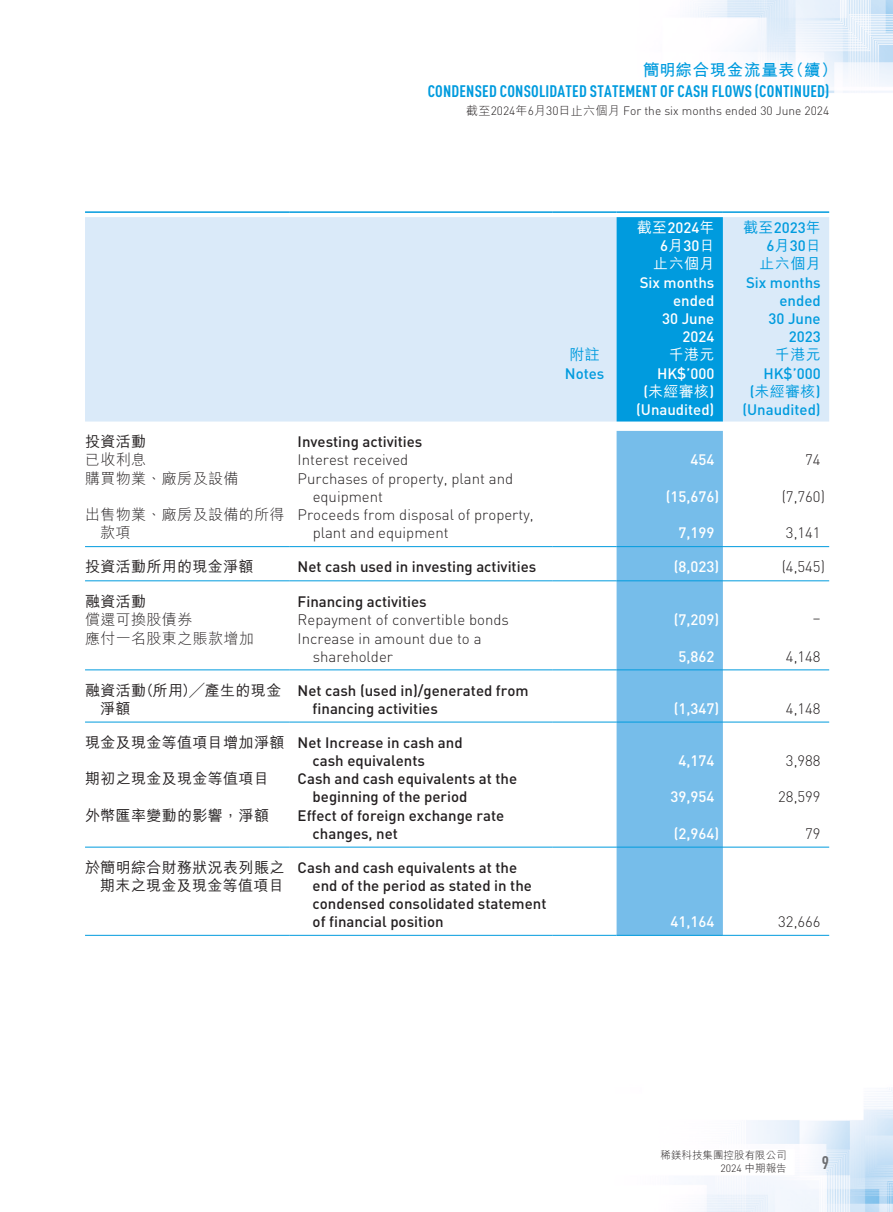
<style>
.page{position:relative;width:893px;height:1212px;background:#fff}
.page>*{position:absolute;margin:0;border:0;box-sizing:border-box;transform-origin:0 0}
.t1{font:700 condensed 18px "DIN Pro";color:#6c6d70}
.t2{font:700 condensed 16.5px "DIN Pro";letter-spacing:.015em;color:#009bde}
.t3{font:700 16.5px "M Hei HK";letter-spacing:.035em;color:#009bde}
._00_Body{font:500 15px "DIN Pro";color:#231f20}
._00_Body-2{font:300 15px "DIN Pro";color:#231f20}
._50_Table{font:500 15px "DIN Pro";color:#fff}
._50_Table-2{font:500 15px "M Hei HK";letter-spacing:.025em;color:#231f20}
._50_Table-3{font:500 15px "DIN Pro";color:#009bde}
._50_Table-4{font:300 15px "DIN Pro";color:#231f20}
._50_Table-5{font:300 15px "M Hei HK";letter-spacing:.025em;color:#231f20}
._50_Table-6{font:500 15px "M Hei HK";letter-spacing:.025em;color:#009bde}
._50_Table-7{font:500 15px "M Hei HK";letter-spacing:.025em;color:#fff}
.t4{font:300 12px "DIN Pro";color:#231f20}
.t5{font:300 10.5px "M Hei HK";color:#231f20}
.t6{font:300 10.5px "DIN Pro";color:#231f20}
.s1{font-family:"M Hei HK"}
.s2{font-family:"DIN Pro"}
</style>
<div class="page">
<img style="left:85px;top:0;width:808px;height:1212px">
<div style="left:85px;top:217px;width:744px;height:204px;background:#daeaf9"></div>
<div style="left:617px;top:217px;width:106px;height:204px;background:#009bde"></div>
<div style="left:617px;top:431px;width:106px;height:504px;background:#76bdea"></div>
<hr style="left:85px;top:211px;width:204px;height:2px;background:#009bde">
<hr style="left:289px;top:211px;width:264px;height:2px;background:#009bde">
<hr style="left:553px;top:211px;width:64px;height:2px;background:#009bde">
<hr style="left:617px;top:211px;width:106px;height:2px;background:#009bde">
<hr style="left:723px;top:211px;width:106px;height:2px;background:#009bde">
<hr style="left:85px;top:546px;width:204px;height:1px;background:#009bde">
<hr style="left:289px;top:546px;width:264px;height:1px;background:#009bde">
<hr style="left:553px;top:546px;width:64px;height:1px;background:#009bde">
<hr style="left:617px;top:546px;width:106px;height:1px;background:#009bde">
<hr style="left:723px;top:546px;width:106px;height:1px;background:#009bde">
<hr style="left:85px;top:580px;width:204px;height:1px;background:#009bde">
<hr style="left:289px;top:580px;width:264px;height:1px;background:#009bde">
<hr style="left:553px;top:580px;width:64px;height:1px;background:#009bde">
<hr style="left:617px;top:580px;width:106px;height:1px;background:#009bde">
<hr style="left:723px;top:580px;width:106px;height:1px;background:#009bde">
<hr style="left:85px;top:669px;width:204px;height:1px;background:#009bde">
<hr style="left:289px;top:669px;width:264px;height:1px;background:#009bde">
<hr style="left:553px;top:669px;width:64px;height:1px;background:#009bde">
<hr style="left:617px;top:669px;width:106px;height:1px;background:#009bde">
<hr style="left:723px;top:669px;width:106px;height:1px;background:#009bde">
<hr style="left:85px;top:722px;width:204px;height:1px;background:#009bde">
<hr style="left:289px;top:722px;width:264px;height:1px;background:#009bde">
<hr style="left:553px;top:722px;width:64px;height:1px;background:#009bde">
<hr style="left:617px;top:722px;width:106px;height:1px;background:#009bde">
<hr style="left:723px;top:722px;width:106px;height:1px;background:#009bde">
<hr style="left:85px;top:847px;width:204px;height:1px;background:#009bde">
<hr style="left:289px;top:847px;width:264px;height:1px;background:#009bde">
<hr style="left:553px;top:847px;width:64px;height:1px;background:#009bde">
<hr style="left:617px;top:847px;width:106px;height:1px;background:#009bde">
<hr style="left:723px;top:847px;width:106px;height:1px;background:#009bde">
<hr style="left:85px;top:935px;width:204px;height:1px;background:#009bde">
<hr style="left:289px;top:935px;width:264px;height:1px;background:#009bde">
<hr style="left:553px;top:935px;width:64px;height:1px;background:#009bde">
<hr style="left:617px;top:935px;width:106px;height:1px;background:#009bde">
<hr style="left:723px;top:935px;width:106px;height:1px;background:#009bde">
<p class="t3" style="left:643px;top:57px;width:196px">簡明綜合現金流量表（續）</p>
<p class="t2" style="left:428px;top:78px;width:403px">CONDENSED CONSOLIDATED STATEMENT OF CASH FLOWS (CONTINUED)</p>
<p class="t4" style="left:466px;top:101px;width:365px"><span class="s1">截至</span>2024<span class="s1">年</span>6<span class="s1">月</span>30<span class="s1">日止六個月</span> For the six months ended 30 June 2024</p>
<p class="_50_Table" style="left:637px;top:216px;width:79px"><span class="s1">截至</span>2024<span class="s1">年</span></p>
<p class="_50_Table" style="left:660px;top:234px;width:56px">6<span class="s1">月</span>30<span class="s1">日</span></p>
<p class="_50_Table-7" style="left:653px;top:253px;width:63px">止六個月</p>
<p class="_50_Table" style="left:640px;top:270px;width:76px">Six months</p>
<p class="_50_Table" style="left:673px;top:288px;width:43px">ended</p>
<p class="_50_Table" style="left:662px;top:306px;width:54px">30 June</p>
<p class="_50_Table" style="left:682px;top:324px;width:33px">2024</p>
<p class="_50_Table-3" style="left:743px;top:216px;width:79px"><span class="s1">截至</span>2023<span class="s1">年</span></p>
<p class="_50_Table-3" style="left:766px;top:234px;width:56px">6<span class="s1">月</span>30<span class="s1">日</span></p>
<p class="_50_Table-6" style="left:760px;top:253px;width:63px">止六個月</p>
<p class="_50_Table-3" style="left:746px;top:270px;width:76px">Six months</p>
<p class="_50_Table-3" style="left:779px;top:288px;width:43px">ended</p>
<p class="_50_Table-3" style="left:768px;top:306px;width:54px">30 June</p>
<p class="_50_Table-3" style="left:789px;top:324px;width:33px">2023</p>
<p class="_50_Table-6" style="left:569px;top:344px;width:32px">附註</p>
<p class="_50_Table-7" style="left:669px;top:344px;width:47px">千港元</p>
<p class="_50_Table-6" style="left:775px;top:344px;width:47px">千港元</p>
<p class="_50_Table-3" style="left:565px;top:361px;width:41px">Notes</p>
<p class="_50_Table" style="left:657px;top:361px;width:59px">HK$’000</p>
<p class="_50_Table-3" style="left:763px;top:361px;width:59px">HK$’000</p>
<p class="_50_Table-7" style="left:643px;top:380px;width:72px"><span class="s2">(</span>未經審核<span class="s2">)</span></p>
<p class="_50_Table-6" style="left:750px;top:380px;width:72px"><span class="s2">(</span>未經審核<span class="s2">)</span></p>
<p class="_50_Table" style="left:636px;top:398px;width:80px">(Unaudited)</p>
<p class="_50_Table-3" style="left:742px;top:398px;width:80px">(Unaudited)</p>
<p class="_50_Table-2" style="left:85px;top:431px;width:63px">投資活動</p>
<p class="_00_Body" style="left:298px;top:429px;width:126px">Investing activities</p>
<p class="_50_Table-5" style="left:85px;top:452px;width:63px">已收利息</p>
<p class="_00_Body-2" style="left:298px;top:448px;width:112px">Interest received</p>
<p class="_50_Table" style="left:690px;top:448px;width:25px">454</p>
<p class="_50_Table-4" style="left:805px;top:448px;width:17px">74</p>
<p class="_50_Table-5" style="left:85px;top:471px;width:155px">購買物業、廠房及設備</p>
<p class="_00_Body-2" style="left:298px;top:467px;width:217px">Purchases of property, plant and</p>
<p class="_00_Body-2" style="left:313px;top:485px;width:72px">equipment</p>
<p class="_50_Table" style="left:666px;top:484px;width:55px">(15,676)</p>
<p class="_50_Table-4" style="left:782px;top:485px;width:45px">(7,760)</p>
<p class="_50_Table-5" style="left:85px;top:507px;width:201px">出售物業、廠房及設備的所得</p>
<p class="_50_Table-5" style="left:100px;top:525px;width:32px">款項</p>
<p class="_00_Body-2" style="left:298px;top:503px;width:237px">Proceeds from disposal of property,</p>
<p class="_00_Body-2" style="left:313px;top:521px;width:138px">plant and equipment</p>
<p class="_50_Table" style="left:678px;top:521px;width:37px">7,199</p>
<p class="_50_Table-4" style="left:786px;top:521px;width:36px">3,141</p>
<p class="_50_Table-2" style="left:85px;top:556px;width:170px">投資活動所用的現金淨額</p>
<p class="_00_Body" style="left:298px;top:555px;width:240px">Net cash used in investing activities</p>
<p class="_50_Table" style="left:674px;top:555px;width:47px">(8,023)</p>
<p class="_50_Table-4" style="left:782px;top:555px;width:45px">(4,545)</p>
<p class="_50_Table-2" style="left:85px;top:590px;width:63px">融資活動</p>
<p class="_00_Body" style="left:298px;top:589px;width:131px">Financing activities</p>
<p class="_50_Table-5" style="left:85px;top:612px;width:109px">償還可換股債券</p>
<p class="_00_Body-2" style="left:298px;top:608px;width:213px">Repayment of convertible bonds</p>
<p class="_50_Table" style="left:674px;top:607px;width:47px">(7,209)</p>
<p class="_50_Table-4" style="left:813px;top:606px;width:9px">–</p>
<p class="_50_Table-5" style="left:85px;top:630px;width:170px">應付一名股東之賬款增加</p>
<p class="_00_Body-2" style="left:298px;top:626px;width:185px">Increase in amount due to a</p>
<p class="_00_Body-2" style="left:313px;top:644px;width:82px">shareholder</p>
<p class="_50_Table" style="left:678px;top:644px;width:37px">5,862</p>
<p class="_50_Table-4" style="left:786px;top:644px;width:36px">4,148</p>
<p class="_50_Table-2" style="left:85px;top:679px;width:198px">融資活動（所用）╱產生的現金</p>
<p class="_50_Table-2" style="left:100px;top:697px;width:32px">淨額</p>
<p class="_00_Body" style="left:298px;top:678px;width:232px">Net cash (used in)/generated from</p>
<p class="_00_Body" style="left:313px;top:696px;width:127px">financing activities</p>
<p class="_50_Table" style="left:674px;top:696px;width:47px">(1,347)</p>
<p class="_50_Table-4" style="left:786px;top:697px;width:36px">4,148</p>
<p class="_50_Table-2" style="left:85px;top:731px;width:201px">現金及現金等值項目增加淨額</p>
<p class="_00_Body" style="left:298px;top:730px;width:166px">Net Increase in cash and</p>
<p class="_00_Body" style="left:313px;top:748px;width:114px">cash equivalents</p>
<p class="_50_Table" style="left:678px;top:748px;width:37px">4,174</p>
<p class="_50_Table-4" style="left:786px;top:749px;width:36px">3,988</p>
<p class="_50_Table-2" style="left:85px;top:768px;width:185px">期初之現金及現金等值項目</p>
<p class="_00_Body" style="left:298px;top:767px;width:221px">Cash and cash equivalents at the</p>
<p class="_00_Body" style="left:313px;top:785px;width:156px">beginning of the period</p>
<p class="_50_Table" style="left:670px;top:785px;width:45px">39,954</p>
<p class="_50_Table-4" style="left:778px;top:785px;width:44px">28,599</p>
<p class="_50_Table-2" style="left:85px;top:804px;width:185px">外幣匯率變動的影響，淨額</p>
<p class="_00_Body" style="left:298px;top:803px;width:208px">Effect of foreign exchange rate</p>
<p class="_00_Body" style="left:313px;top:821px;width:87px">changes, net</p>
<p class="_50_Table" style="left:674px;top:821px;width:47px">(2,964)</p>
<p class="_50_Table-4" style="left:805px;top:822px;width:17px">79</p>
<p class="_50_Table-2" style="left:85px;top:856px;width:201px">於簡明綜合財務狀況表列賬之</p>
<p class="_50_Table-2" style="left:100px;top:874px;width:185px">期末之現金及現金等值項目</p>
<p class="_00_Body" style="left:298px;top:855px;width:221px">Cash and cash equivalents at the</p>
<p class="_00_Body" style="left:313px;top:873px;width:221px">end of the period as stated in the</p>
<p class="_00_Body" style="left:313px;top:891px;width:235px">condensed consolidated statement</p>
<p class="_00_Body" style="left:313px;top:909px;width:133px">of financial position</p>
<p class="_50_Table" style="left:670px;top:909px;width:45px">41,164</p>
<p class="_50_Table-4" style="left:778px;top:910px;width:44px">32,666</p>
<p class="t5" style="left:661px;top:1149px;width:128px">稀鎂科技集團控股有限公司</p>
<p class="t6" style="left:720px;top:1160px;width:68px">2024 <span class="s1">中期報告</span></p>
<p class="t1" style="left:822px;top:1149px;width:9px">9</p>
</div>
